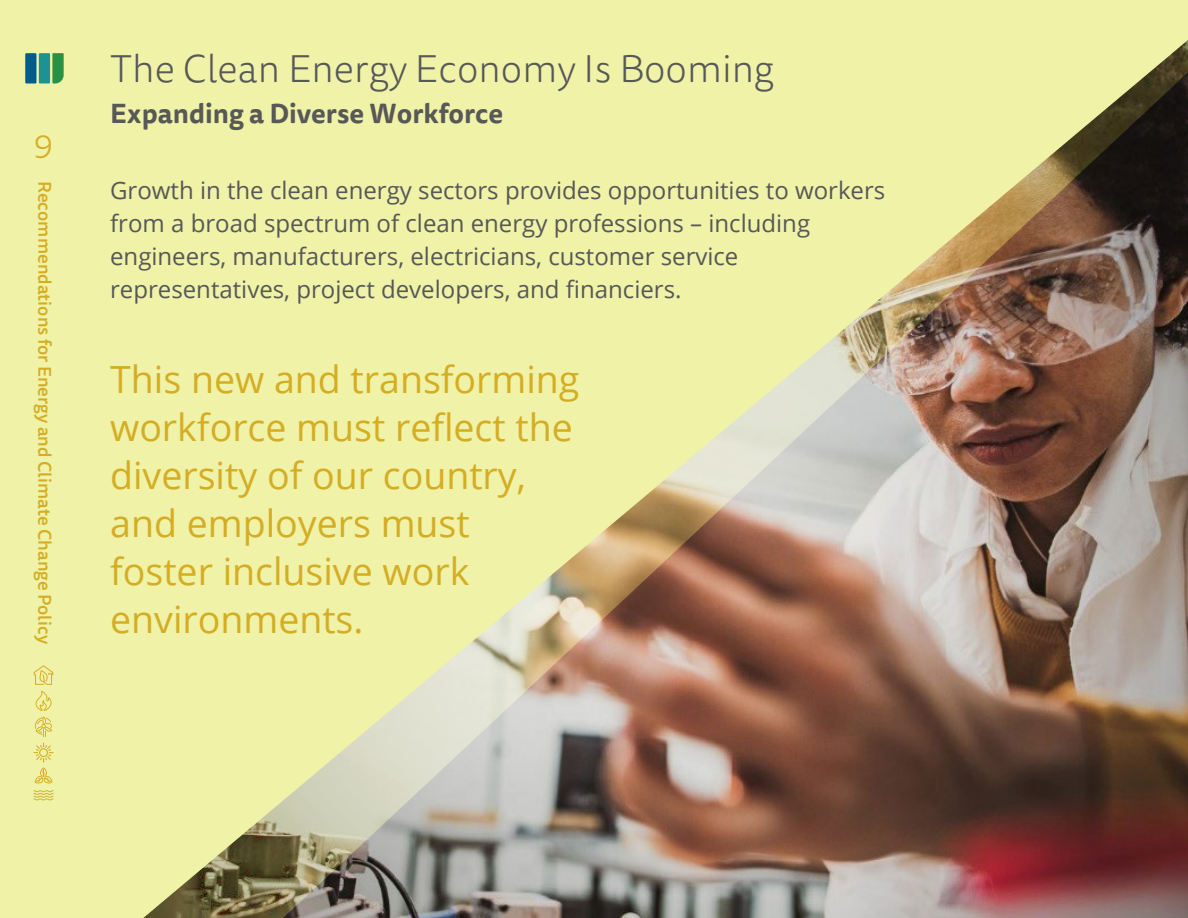
<style>
.page{position:relative;width:1188px;height:918px;background:#fff}
.page>*{position:absolute;margin:0;border:0;box-sizing:border-box;transform-origin:0 0}
.t1{font:300 39px "Tisa Sans OT";color:#575857}
.Highlight{font:37.5px/48px "Open Sans";color:#d5ad24}
.t2{font:300 34.65px "Tisa Sans OT";color:#d5ad24}
.t3{font:700 27px "Tisa Sans OT";color:#575857}
.Paragraph{font:24px/33px "Open Sans";color:#575857}
.t4{font:500 18px "Tisa Sans OT";color:#d5ad24}
</style>
<div class="page">
<img style="left:0;top:0;width:1188px;height:918px">
<svg style="left:36px;top:691px;width:16px;height:20px"></svg>
<svg style="left:33px;top:743px;width:21px;height:40px"></svg>
<svg style="left:35px;top:717px;width:17px;height:20px"></svg>
<svg style="left:33px;top:790px;width:21px;height:10px"></svg>
<svg style="left:34px;top:665px;width:19px;height:20px"></svg>
<div style="left:25px;top:53px;width:11px;height:30px;background:#005d8b"></div>
<div style="left:39px;top:53px;width:11px;height:30px;background:#1b9294"></div>
<svg style="left:52px;top:53px;width:12px;height:30px"></svg>
<p class="t1" style="left:110px;top:45px;width:665px">The Clean Energy Economy Is Booming</p>
<p class="t3" style="left:110px;top:96px;width:395px">Expanding a Diverse Workforce</p>
<p class="t2" style="left:34px;top:122px;width:21px">9</p>
<p class="t4" style="left:56px;top:181px;width:465px;rotate:90deg">Recommendations for Energy and Climate Change Policy</p>
<p class="Paragraph" style="left:110px;top:173px;width:777px">Growth in the clean energy sectors provides opportunities to workers from a broad spectrum of clean energy professions – including engineers, manufacturers, electricians, customer service representatives, project developers, and financiers.</p>
<p class="Highlight" style="left:110px;top:354px;width:471px">This new and transforming workforce must reflect the diversity of our country, and employers must foster inclusive work environments.</p>
</div>
